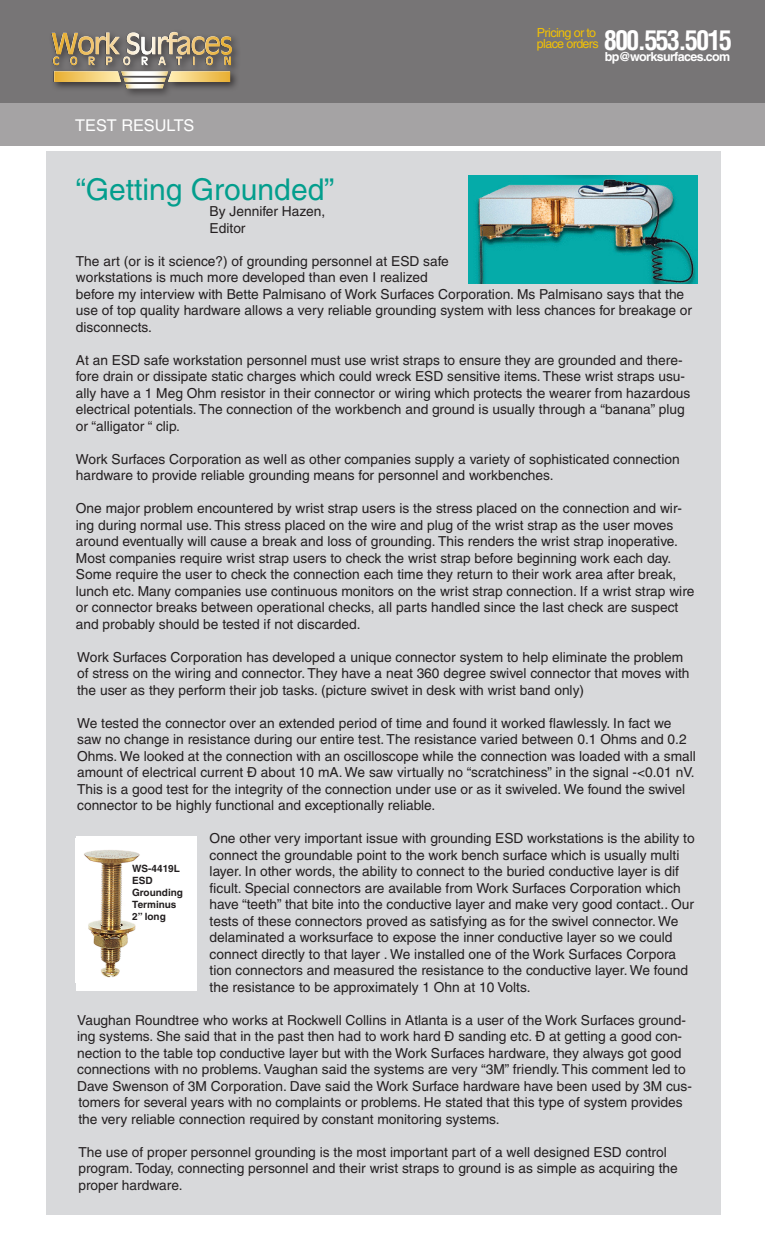
<style>
.page{position:relative;width:765px;height:1260px;background:#fff}
.page>*{position:absolute;margin:0;border:0;box-sizing:border-box;transform-origin:0 0}
.t1{font:30px "Helvetica";color:#039e8d}
.t2{font:700 condensed 26.5px "Helvetica";letter-spacing:-.075em;color:#fff}
.t3{font:16.25px "Helvetica";color:#fff}
.t4{font:13.75px/16.5px "Helvetica";color:#231f20}
.t5{font:12.5px "Helvetica";letter-spacing:-.05em;color:#f2c104}
.t6{font:700 12.5px "Helvetica";letter-spacing:-.05em;color:#fff}
.t7{font:700 10px "Helvetica";color:#231f20}
</style>
<div class="page">
<div style="left:46px;top:151px;width:675px;height:1064px;background:#d8d9db"></div>
<div style="left:76px;top:836px;width:121px;height:154px;background:#fff"></div>
<div style="left:0;top:103px;width:765px;height:43px;background:#a5a3a4"></div>
<div style="left:0;top:0;width:765px;height:103px;background:#777576"></div>
<div style="left:48px;top:28px;width:193px;height:70px;background:#231f20;opacity:.75"></div>
<svg style="left:51px;top:32px;width:181px;height:33px"></svg>
<svg style="left:54px;top:71px;width:176px;height:18px;background:#b8a67d"></svg>
<img style="left:84px;top:850px;width:56px;height:128px">
<img style="left:468px;top:176px;width:230px;height:108px">
<p class="t3" style="left:75px;top:115px;width:121px">TEST RESULTS</p>
<p class="t5" style="left:537px;top:26px;width:61px">Pricing or to</p>
<p class="t5" style="left:537px;top:37px;width:63px">place orders</p>
<p class="t2" style="left:604px;top:24px;width:130px">800.553.5015</p>
<p class="t6" style="left:605px;top:49px;width:127px">bp@worksurfaces.com</p>
<p class="t1" style="left:76px;top:172px;width:260px">“Getting Grounded”</p>
<p class="t4" style="left:210px;top:203px;width:117px">By Jennifer Hazen,</p>
<p class="t4" style="left:210px;top:220px;width:37px">Editor</p>
<p class="t4" style="left:76px;top:253px;width:374px">The art (or is it science?) of grounding personnel at ESD safe</p>
<p class="t4" style="left:76px;top:269px;width:354px">workstations is much more developed than even I realized</p>
<p class="t4" style="left:76px;top:286px;width:618px">before my interview with Bette Palmisano of Work Surfaces Corporation. Ms Palmisano says that the use of top quality hardware allows a very reliable grounding system with less chances for breakage or disconnects.</p>
<p class="t4" style="left:76px;top:352px;width:616px">At an ESD safe workstation personnel must use wrist straps to ensure they are grounded and there&shy;fore drain or dissipate static charges which could wreck ESD sensitive items. These wrist straps usu&shy;ally have a 1 Meg Ohm resistor in their connector or wiring which protects the wearer from hazardous electrical potentials. The connection of the workbench and ground is usually through a “banana” plug or “alligator “ clip.</p>
<p class="t4" style="left:76px;top:451px;width:605px">Work Surfaces Corporation as well as other companies supply a variety of sophisticated connection hardware to provide reliable grounding means for personnel and workbenches.</p>
<p class="t4" style="left:76px;top:500px;width:620px">One major problem encountered by wrist strap users is the stress placed on the connection and wir&shy;ing during normal use. This stress placed on the wire and plug of the wrist strap as the user moves around eventually will cause a break and loss of grounding. This renders the wrist strap inoperative.<br>Most companies require wrist strap users to check the wrist strap before beginning work each day.<br>Some require the user to check the connection each time they return to their work area after break, lunch etc. Many companies use continuous monitors on the wrist strap connection. If a wrist strap wire or connector breaks between operational checks, all parts handled since the last check are suspect and probably should be tested if not discarded.</p>
<p class="t4" style="left:77px;top:649px;width:614px">Work Surfaces Corporation has developed a unique connector system to help eliminate the problem of stress on the wiring and connector. They have a neat 360 degree swivel connector that moves with the user as they perform their job tasks. (picture swivet in desk with wrist band only)</p>
<p class="t4" style="left:77px;top:715px;width:620px">We tested the connector over an extended period of time and found it worked flawlessly. In fact we saw no change in resistance during our entire test. The resistance varied between 0.1 Ohms and 0.2<br>Ohms. We looked at the connection with an oscilloscope while the connection was loaded with a small amount of electrical current Ð about 10 mA. We saw virtually no “scratchiness” in the signal -&lt;0.01 nV.<br>This is a good test for the integrity of the connection under use or as it swiveled. We found the swivel connector to be highly functional and exceptionally reliable.</p>
<p class="t4" style="left:210px;top:830px;width:487px">One other very important issue with grounding ESD workstations is the ability to connect the groundable point to the work bench surface which is usually multi layer. In other words, the ability to connect to the buried conductive layer is dif ficult. Special connectors are available from Work Surfaces Corporation which have “teeth” that bite into the conductive layer and make very good contact.. Our tests of these connectors proved as satisfying as for the swivel connector. We delaminated a worksurface to expose the inner conductive layer so we could</p>
<p class="t4" style="left:210px;top:946px;width:480px">connect directly to that layer . We installed one of the Work Surfaces Corpora tion connectors and measured the resistance to the conductive layer. We found the resistance to be approximately 1 Ohn at 10 Volts.</p>
<p class="t4" style="left:77px;top:1012px;width:616px">Vaughan Roundtree who works at Rockwell Collins in Atlanta is a user of the Work Surfaces ground&shy;ing systems. She said that in the past then had to work hard Ð sanding etc. Ð at getting a good con&shy;nection to the table top conductive layer but with the Work Surfaces hardware, they always got good connections with no problems. Vaughan said the systems are very “3M” friendly. This comment led to Dave Swenson of 3M Corporation. Dave said the Work Surface hardware have been used by 3M cus&shy;tomers for several years with no complaints or problems. He stated that this type of system provides the very reliable connection required by constant monitoring systems.</p>
<p class="t4" style="left:78px;top:1144px;width:601px">The use of proper personnel grounding is the most important part of a well designed ESD control program. Today, connecting personnel and their wrist straps to ground is as simple as acquiring the proper hardware.</p>
<p class="t7" style="left:132px;top:862px;width:49px">WS-4419L</p>
<p class="t7" style="left:132px;top:874px;width:22px">ESD</p>
<p class="t7" style="left:132px;top:886px;width:52px">Grounding</p>
<p class="t7" style="left:132px;top:898px;width:46px">Terminus</p>
<p class="t7" style="left:132px;top:910px;width:35px">2” long</p>
</div>
